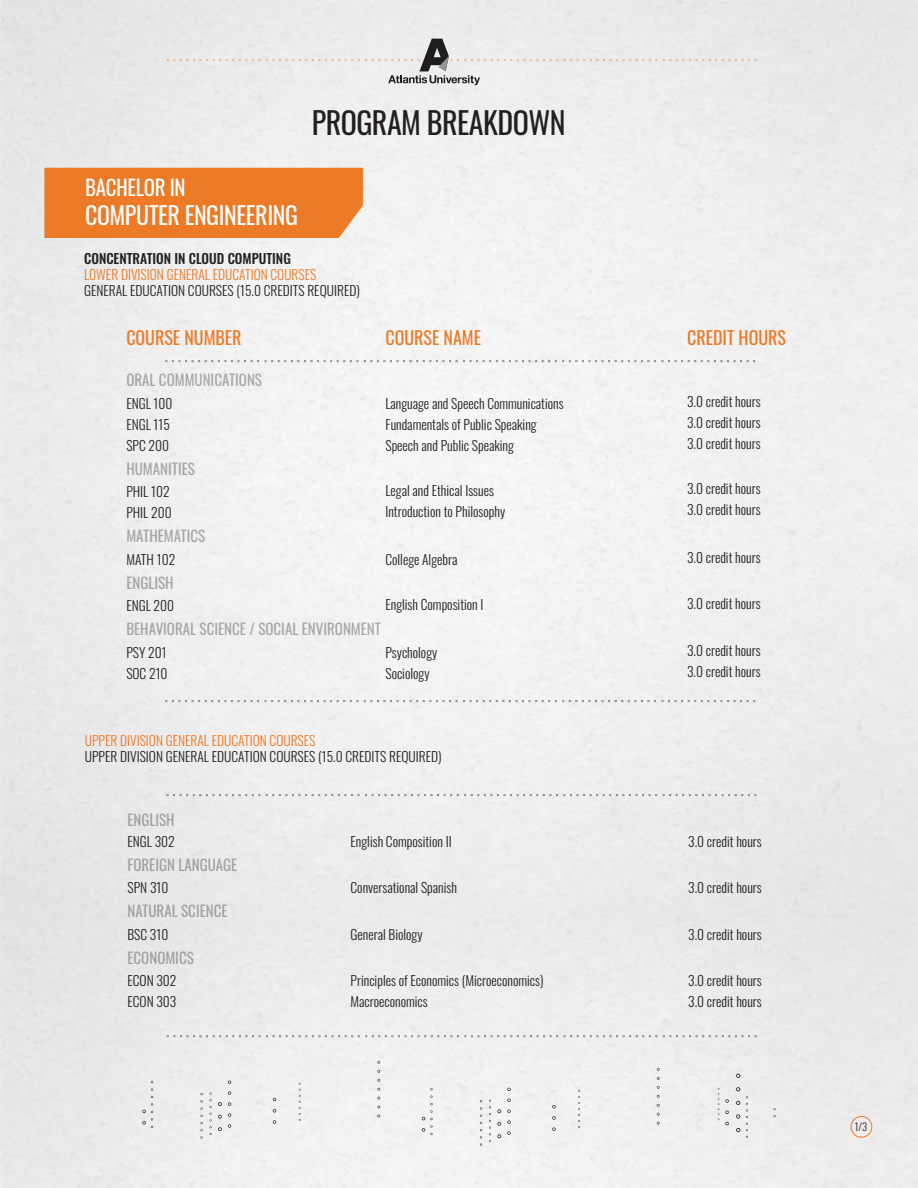
<style>
.page{position:relative;width:918px;height:1188px;background:#eee}
.page>*{position:absolute;margin:0;border:0;box-sizing:border-box;transform-origin:0 0}
.t1{font:30px "Oswald";letter-spacing:-.015em;color:#231f20}
.t2{font:24px "Oswald";letter-spacing:-.015em;color:#fff}
.t3{font:21px "Oswald";letter-spacing:-.015em;color:#fff}
.t4{font:18px "Oswald";color:#ec7a26}
.t5{font:15px "Oswald";color:rgb(35 31 32/.36)}
.t6{font:300 13.5px/21px "Oswald";color:#231f20}
.t7{font:300 13.5px "Oswald";color:#ec7a26}
.t8{font:500 13.5px "Oswald";color:#231f20}
.t9{font:300 10.5px "Oswald";color:#231f20}
</style>
<div class="page">
<svg style="left:564px;top:59px;width:93px;height:2px"></svg>
<svg style="left:663px;top:59px;width:94px;height:2px"></svg>
<svg style="left:167px;top:39px;width:391px;height:46px;background:#e2e1e0"></svg>
<svg style="left:725px;top:1122px;width:4px;height:3px"></svg>
<svg style="left:725px;top:1111px;width:4px;height:3px"></svg>
<svg style="left:725px;top:1099px;width:4px;height:4px"></svg>
<svg style="left:746px;top:1096px;width:2px;height:42px"></svg>
<svg style="left:718px;top:1088px;width:1px;height:32px"></svg>
<svg style="left:736px;top:1128px;width:4px;height:4px"></svg>
<svg style="left:736px;top:1114px;width:4px;height:5px"></svg>
<svg style="left:736px;top:1101px;width:4px;height:4px"></svg>
<svg style="left:736px;top:1087px;width:4px;height:4px"></svg>
<svg style="left:736px;top:1074px;width:4px;height:4px"></svg>
<svg style="left:578px;top:1090px;width:2px;height:38px"></svg>
<svg style="left:552px;top:1127px;width:4px;height:4px"></svg>
<svg style="left:552px;top:1116px;width:4px;height:4px"></svg>
<svg style="left:552px;top:1105px;width:4px;height:3px"></svg>
<svg style="left:774px;top:1108px;width:2px;height:9px"></svg>
<svg style="left:422px;top:1096px;width:11px;height:39px"></svg>
<svg style="left:489px;top:1100px;width:2px;height:42px"></svg>
<svg style="left:497px;top:1134px;width:4px;height:4px"></svg>
<svg style="left:497px;top:1122px;width:4px;height:4px"></svg>
<svg style="left:497px;top:1109px;width:4px;height:4px"></svg>
<svg style="left:480px;top:1100px;width:2px;height:46px"></svg>
<svg style="left:507px;top:1131px;width:4px;height:4px"></svg>
<svg style="left:507px;top:1120px;width:4px;height:4px"></svg>
<svg style="left:507px;top:1110px;width:4px;height:3px"></svg>
<svg style="left:507px;top:1099px;width:4px;height:3px"></svg>
<svg style="left:507px;top:1088px;width:4px;height:3px"></svg>
<svg style="left:299px;top:1083px;width:2px;height:38px"></svg>
<svg style="left:273px;top:1120px;width:3px;height:4px"></svg>
<svg style="left:273px;top:1109px;width:3px;height:4px"></svg>
<svg style="left:142px;top:1081px;width:11px;height:47px"></svg>
<svg style="left:210px;top:1093px;width:2px;height:42px"></svg>
<svg style="left:218px;top:1127px;width:4px;height:4px"></svg>
<svg style="left:218px;top:1115px;width:4px;height:4px"></svg>
<svg style="left:218px;top:1102px;width:4px;height:4px"></svg>
<svg style="left:201px;top:1093px;width:2px;height:46px"></svg>
<svg style="left:228px;top:1124px;width:3px;height:4px"></svg>
<svg style="left:228px;top:1113px;width:3px;height:4px"></svg>
<svg style="left:228px;top:1102px;width:3px;height:4px"></svg>
<svg style="left:228px;top:1091px;width:3px;height:4px"></svg>
<svg style="left:167px;top:794px;width:93px;height:2px"></svg>
<svg style="left:266px;top:794px;width:391px;height:2px"></svg>
<svg style="left:663px;top:794px;width:93px;height:2px"></svg>
<svg style="left:167px;top:1035px;width:391px;height:2px"></svg>
<svg style="left:564px;top:1035px;width:93px;height:2px"></svg>
<svg style="left:663px;top:1035px;width:94px;height:2px"></svg>
<div style="left:851px;top:1116px;width:21px;height:22px;border:1px solid #ec7a26;border-radius:50%"></div>
<svg style="left:165px;top:360px;width:94px;height:2px"></svg>
<svg style="left:265px;top:360px;width:93px;height:2px"></svg>
<svg style="left:364px;top:360px;width:391px;height:2px"></svg>
<svg style="left:165px;top:700px;width:94px;height:2px"></svg>
<svg style="left:265px;top:700px;width:93px;height:2px"></svg>
<svg style="left:364px;top:700px;width:391px;height:2px"></svg>
<div style="left:44px;top:168px;width:319px;height:70px;background:#ec7a26"></div>
<h1 class="t1" style="left:312px;top:96px;width:255px">PROGRAM BREAKDOWN</h1>
<h3 class="t3" style="left:85px;top:169px;width:102px">BACHELOR IN</h3>
<h2 class="t2" style="left:85px;top:193px;width:214px">COMPUTER ENGINEERING</h2>
<p class="t8" style="left:84px;top:247px;width:208px">CONCENTRATION IN CLOUD COMPUTING</p>
<p class="t7" style="left:84px;top:263px;width:234px">LOWER DIVISION GENERAL EDUCATION COURSES</p>
<p class="t6" style="left:84px;top:279px;width:277px">GENERAL EDUCATION COURSES (15.0 CREDITS REQUIRED)</p>
<h3 class="t4" style="left:126px;top:322px;width:117px">COURSE NUMBER</h3>
<p class="t5" style="left:126px;top:367px;width:137px">ORAL COMMUNICATIONS</p>
<p class="t6" style="left:126px;top:392px;width:48px">ENGL 100<br>ENGL 115<br>SPC 200</p>
<p class="t5" style="left:126px;top:456px;width:70px">HUMANITIES</p>
<p class="t6" style="left:126px;top:480px;width:47px">PHIL 102<br>PHIL 200</p>
<p class="t5" style="left:126px;top:523px;width:81px">MATHEMATICS</p>
<p class="t6" style="left:126px;top:548px;width:50px">MATH 102</p>
<p class="t5" style="left:126px;top:570px;width:49px">ENGLISH</p>
<p class="t6" style="left:126px;top:594px;width:49px">ENGL 200</p>
<p class="t5" style="left:126px;top:616px;width:256px">BEHAVIORAL SCIENCE / SOCIAL ENVIRONMENT</p>
<p class="t6" style="left:126px;top:641px;width:43px">PSY 201<br>SOC 210</p>
<h3 class="t4" style="left:385px;top:322px;width:97px">COURSE NAME</h3>
<p class="t6" style="left:385px;top:392px;width:180px">Language and Speech Communications<br>Fundamentals of Public Speaking<br>Speech and Public Speaking</p>
<p class="t6" style="left:385px;top:479px;width:121px">Legal and Ethical Issues<br>Introduction to Philosophy</p>
<p class="t6" style="left:385px;top:548px;width:73px">College Algebra</p>
<p class="t6" style="left:385px;top:593px;width:100px">English Composition I</p>
<p class="t6" style="left:385px;top:641px;width:53px">Psychology<br>Sociology</p>
<p class="t7" style="left:85px;top:729px;width:232px">UPPER DIVISION GENERAL EDUCATION COURSES</p>
<p class="t6" style="left:85px;top:745px;width:358px">UPPER DIVISION GENERAL EDUCATION COURSES (15.0 CREDITS REQUIRED)</p>
<p class="t5" style="left:128px;top:806px;width:49px">ENGLISH</p>
<p class="t6" style="left:128px;top:830px;width:49px">ENGL 302</p>
<p class="t5" style="left:128px;top:851px;width:111px">FOREIGN LANGUAGE</p>
<p class="t6" style="left:128px;top:876px;width:42px">SPN 310</p>
<p class="t5" style="left:128px;top:898px;width:102px">NATURAL SCIENCE</p>
<p class="t6" style="left:128px;top:923px;width:42px">BSC 310</p>
<p class="t5" style="left:128px;top:944px;width:68px">ECONOMICS</p>
<p class="t6" style="left:128px;top:969px;width:51px">ECON 302<br>ECON 303</p>
<p class="t6" style="left:351px;top:830px;width:103px">English Composition II</p>
<p class="t6" style="left:351px;top:876px;width:108px">Conversational Spanish</p>
<p class="t6" style="left:351px;top:923px;width:74px">General Biology</p>
<p class="t6" style="left:351px;top:969px;width:194px">Principles of Economics (Microeconomics)<br>Macroeconomics</p>
<h3 class="t4" style="left:687px;top:322px;width:100px">CREDIT HOURS</h3>
<p class="t6" style="left:687px;top:390px;width:75px;text-align:justify">3.0 credit hours 3.0 credit hours 3.0 credit hours</p>
<p class="t6" style="left:687px;top:477px;width:75px">3.0 credit hours<br>3.0 credit hours</p>
<p class="t6" style="left:687px;top:546px;width:75px">3.0 credit hours</p>
<p class="t6" style="left:687px;top:592px;width:75px">3.0 credit hours</p>
<p class="t6" style="left:687px;top:639px;width:75px">3.0 credit hours<br>3.0 credit hours</p>
<p class="t6" style="left:688px;top:830px;width:75px">3.0 credit hours</p>
<p class="t6" style="left:688px;top:876px;width:75px">3.0 credit hours</p>
<p class="t6" style="left:688px;top:923px;width:75px">3.0 credit hours</p>
<p class="t6" style="left:688px;top:969px;width:75px">3.0 credit hours<br>3.0 credit hours</p>
<p class="t9" style="left:855px;top:1118px;width:14px">1/3</p>
</div>
